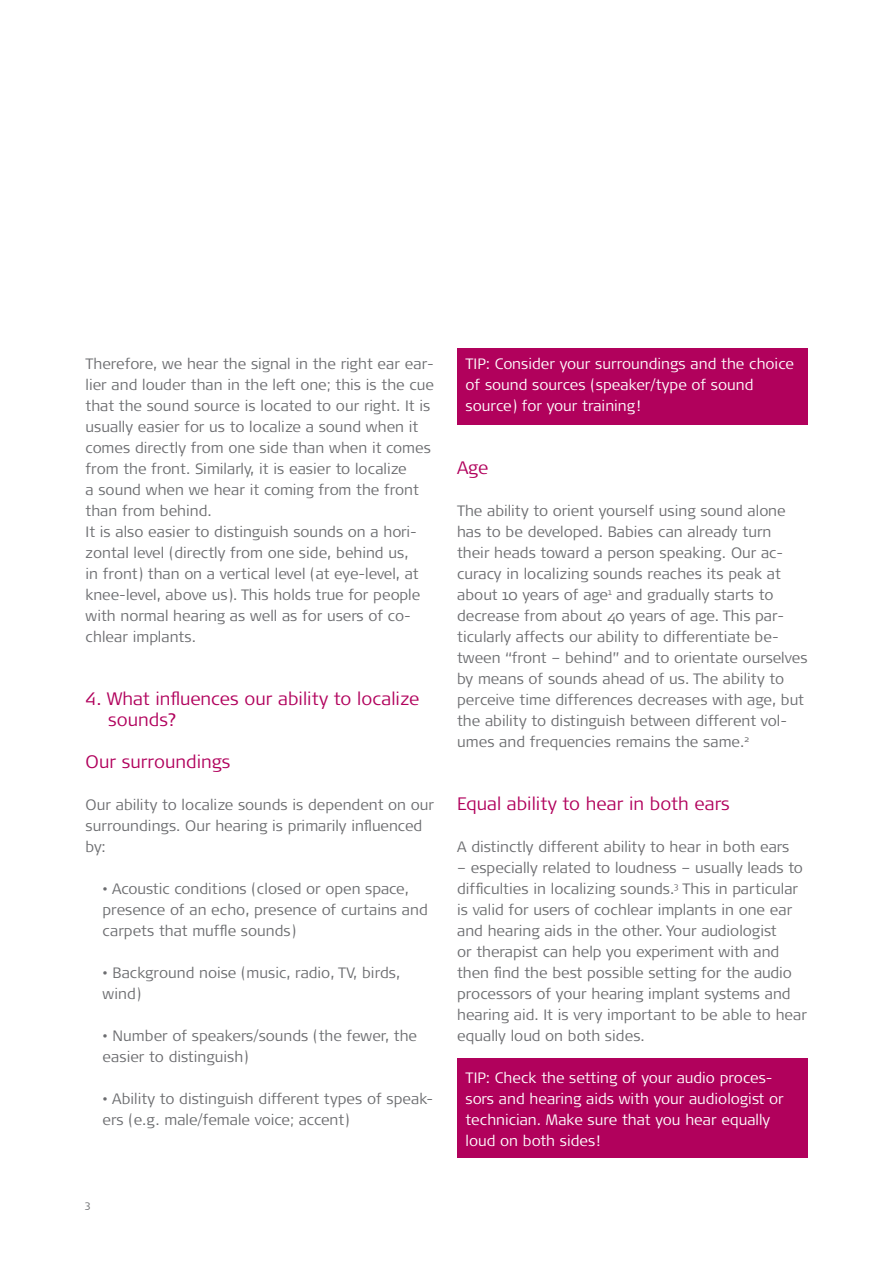
<style>
.page{position:relative;width:893px;height:1263px;background:#fff}
.page>*{position:absolute;margin:0;border:0;box-sizing:border-box;transform-origin:0 0}
.t1{font:300 18px/21px "Signa Pro";color:#b1015c}
.t2{font:300 15px/21px "Signa Pro";color:#6c6d70}
.t3{font:300 15px/21px "Signa Pro";color:#fff}
.t4{font:300 10.5px "Signa Pro";color:#6c6d70}
</style>
<div class="page">
<div style="left:457px;top:1058px;width:351px;height:100px;background:#b1015c"></div>
<div style="left:457px;top:349px;width:351px;height:76px;background:#b1015c"></div>
<p class="t2" style="left:86px;top:353px;width:350px">Therefore, we hear the signal in the right ear ear&shy;lier and louder than in the left one; this is the cue that the sound source is located to our right. It is usually easier for us to localize a sound when it comes directly from one side than when it comes from the front. Similarly, it is easier to localize<br>a sound when we hear it coming from the front than from behind.<br>It is also easier to distinguish sounds on a hori&shy;zontal level (directly from one side, behind us,<br>in front) than on a vertical level (at eye-level, at knee-level, above us). This holds true for people with normal hearing as well as for users of co&shy;chlear implants.</p>
<p class="t1" style="left:108px;top:687px;width:312px;text-indent:-23px">4. What influences our ability to localize sounds?</p>
<p class="t1" style="left:86px;top:750px;width:146px">Our surroundings</p>
<p class="t2" style="left:86px;top:794px;width:350px">Our ability to localize sounds is dependent on our surroundings. Our hearing is primarily influenced by:</p>
<p class="t2" style="left:103px;top:878px;width:327px">• Acoustic conditions (closed or open space, presence of an echo, presence of curtains and carpets that muffle sounds)</p>
<p class="t2" style="left:103px;top:962px;width:299px">• Background noise (music, radio, TV, birds, wind)</p>
<p class="t2" style="left:103px;top:1025px;width:316px">• Number of speakers/sounds (the fewer, the easier to distinguish)</p>
<p class="t2" style="left:103px;top:1087px;width:332px">• Ability to distinguish different types of speak&shy;ers (e.g. male/female voice; accent)</p>
<p class="t4" style="left:85px;top:1197px;width:7px">3</p>
<p class="t3" style="left:466px;top:353px;width:330px">TIP: Consider your surroundings and the choice of sound sources (speaker/type of sound source) for your training!</p>
<p class="t1" style="left:457px;top:456px;width:33px">Age</p>
<p class="t2" style="left:457px;top:500px;width:352px">The ability to orient yourself using sound alone has to be developed. Babies can already turn their heads toward a person speaking. Our ac&shy;curacy in localizing sounds reaches its peak at about 10 years of age<sup>1</sup> and gradually starts to decrease from about 40 years of age. This par&shy;ticularly affects our ability to differentiate be&shy;tween “front – behind” and to orientate ourselves by means of sounds ahead of us. The ability to perceive time differences decreases with age, but the ability to distinguish between different vol&shy;umes and frequencies remains the same.<sup>2</sup></p>
<p class="t1" style="left:457px;top:792px;width:274px">Equal ability to hear in both ears</p>
<p class="t2" style="left:457px;top:836px;width:334px">A distinctly different ability to hear in both ears</p>
<p class="t2" style="left:457px;top:857px;width:351px">– especially related to loudness – usually leads to difficulties in localizing sounds.<sup>3</sup> This in particular is valid for users of cochlear implants in one ear and hearing aids in the other. Your audiologist<br>or therapist can help you experiment with and then find the best possible setting for the audio processors of your hearing implant systems and hearing aid. It is very important to be able to hear equally loud on both sides.</p>
<p class="t3" style="left:466px;top:1067px;width:320px">TIP: Check the setting of your audio proces&shy;sors and hearing aids with your audiologist or technician. Make sure that you hear equally loud on both sides!</p>
</div>
